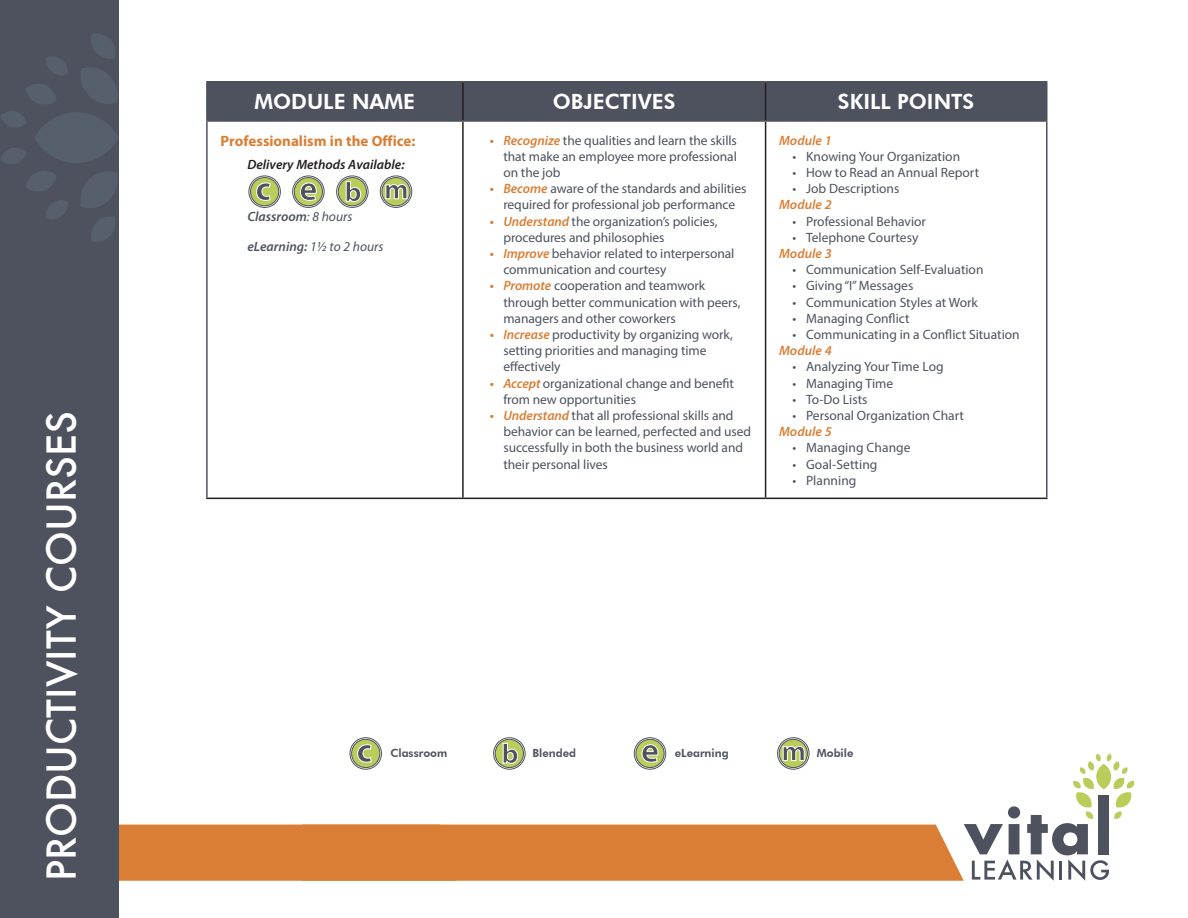
<style>
.page{position:relative;width:1188px;height:918px;background:#fff}
.page>*{position:absolute;margin:0;border:0;box-sizing:border-box;transform-origin:0 0}
.t1{font:500 39px "Futura";color:#fff}
.t2{font:800 21px "Futura BT";color:#fff}
.list{font:700 15px "Myriad Pro";color:#d97e34}
.t3{font:13.5px/16.2px "Myriad Pro";letter-spacing:-.005em;color:#4d525e}
.list-2{font:italic 600 13.5px "Myriad Pro";color:#4d525e}
.Body{font:italic 600 13.5px "Myriad Pro";letter-spacing:.005em;color:#d97e34}
.list-3{font:italic 600 13.5px "Myriad Pro";color:#231f20}
.t4{font:800 11.25px "Futura BT";color:#4d525e}
.s1{font-weight:600;font-style:italic;color:#d97e34}
.s2{font-weight:400}
</style>
<div class="page">
<div style="left:208px;top:82px;width:838px;height:38px;background:#4d525e"></div>
<hr style="left:462px;top:82px;width:2px;height:38px;background:#231f20">
<hr style="left:765px;top:82px;width:1px;height:38px;background:#231f20">
<hr style="left:462px;top:122px;width:2px;height:376px;background:#231f20">
<hr style="left:765px;top:122px;width:1px;height:376px;background:#231f20">
<hr style="left:206px;top:498px;width:257px;height:1px;background:#231f20">
<hr style="left:463px;top:498px;width:303px;height:1px;background:#231f20">
<hr style="left:766px;top:498px;width:281px;height:1px;background:#231f20">
<hr style="left:206px;top:122px;width:2px;height:376px;background:#4d525e">
<hr style="left:1046px;top:122px;width:2px;height:376px;background:#4d525e">
<hr style="left:206px;top:81px;width:257px;height:1px;background:#4d525e">
<hr style="left:206px;top:82px;width:2px;height:38px;background:#4d525e">
<hr style="left:463px;top:81px;width:303px;height:1px;background:#4d525e">
<hr style="left:766px;top:81px;width:281px;height:1px;background:#4d525e">
<hr style="left:1046px;top:82px;width:2px;height:38px;background:#4d525e">
<hr style="left:206px;top:120px;width:257px;height:2px;background:#4d525e">
<hr style="left:463px;top:120px;width:303px;height:2px;background:#4d525e">
<hr style="left:766px;top:120px;width:281px;height:2px;background:#4d525e">
<div style="left:0;top:0;width:119px;height:918px;background:#4d525e"></div>
<div style="left:34px;top:112px;width:85px;height:51px;background:#565f6c;border-radius:50%"></div>
<svg style="left:81px;top:172px;width:36px;height:70px"></svg>
<svg style="left:1px;top:147px;width:56px;height:44px"></svg>
<svg style="left:46px;top:200px;width:22px;height:19px"></svg>
<svg style="left:81px;top:34px;width:36px;height:70px"></svg>
<svg style="left:1px;top:84px;width:56px;height:45px"></svg>
<svg style="left:46px;top:56px;width:22px;height:19px"></svg>
<svg style="left:350px;top:738px;width:31px;height:31px"></svg>
<div style="left:350px;top:737px;width:32px;height:33px;border:1px solid #4d525e;border-radius:50%"></div>
<svg style="left:352px;top:739px;width:28px;height:29px"></svg>
<div style="left:351px;top:739px;width:29px;height:29px;border:1px solid #4d525e;border-radius:50%"></div>
<svg style="left:634px;top:738px;width:32px;height:31px"></svg>
<div style="left:634px;top:737px;width:32px;height:33px;border:1px solid #4d525e;border-radius:50%"></div>
<svg style="left:636px;top:739px;width:28px;height:29px"></svg>
<div style="left:636px;top:739px;width:28px;height:29px;border:1px solid #4d525e;border-radius:50%"></div>
<svg style="left:494px;top:738px;width:31px;height:31px"></svg>
<div style="left:493px;top:737px;width:33px;height:33px;border:1px solid #4d525e;border-radius:50%"></div>
<svg style="left:495px;top:739px;width:28px;height:29px"></svg>
<div style="left:495px;top:739px;width:29px;height:29px;border:1px solid #4d525e;border-radius:50%"></div>
<svg style="left:778px;top:738px;width:31px;height:31px"></svg>
<div style="left:777px;top:737px;width:33px;height:33px;border:1px solid #4d525e;border-radius:50%"></div>
<svg style="left:779px;top:739px;width:28px;height:29px"></svg>
<div style="left:779px;top:739px;width:29px;height:29px;border:1px solid #4d525e;border-radius:50%"></div>
<svg style="left:119px;top:743px;width:1016px;height:138px"></svg>
<svg style="left:249px;top:176px;width:31px;height:31px"></svg>
<div style="left:248px;top:175px;width:33px;height:33px;border:1px solid #4d525e;border-radius:50%"></div>
<div style="left:251px;top:178px;width:28px;height:28px;background:#bacc59;border-radius:50%"></div>
<div style="left:250px;top:177px;width:29px;height:29px;border:1px solid #4d525e;border-radius:50%"></div>
<svg style="left:256px;top:183px;width:14px;height:18px"></svg>
<svg style="left:293px;top:176px;width:31px;height:31px"></svg>
<div style="left:292px;top:175px;width:33px;height:33px;border:1px solid #4d525e;border-radius:50%"></div>
<svg style="left:294px;top:178px;width:29px;height:28px"></svg>
<div style="left:294px;top:177px;width:29px;height:29px;border:1px solid #4d525e;border-radius:50%"></div>
<svg style="left:300px;top:183px;width:17px;height:18px"></svg>
<svg style="left:337px;top:176px;width:31px;height:31px"></svg>
<div style="left:336px;top:175px;width:33px;height:33px;border:1px solid #4d525e;border-radius:50%"></div>
<svg style="left:338px;top:178px;width:28px;height:28px"></svg>
<div style="left:338px;top:177px;width:29px;height:29px;border:1px solid #4d525e;border-radius:50%"></div>
<svg style="left:346px;top:181px;width:15px;height:21px"></svg>
<svg style="left:380px;top:176px;width:32px;height:31px"></svg>
<div style="left:380px;top:175px;width:32px;height:33px;border:1px solid #4d525e;border-radius:50%"></div>
<svg style="left:382px;top:178px;width:28px;height:28px"></svg>
<div style="left:382px;top:177px;width:28px;height:29px;border:1px solid #4d525e;border-radius:50%"></div>
<svg style="left:386px;top:184px;width:21px;height:15px"></svg>
<p class="t1" style="left:34px;top:881px;width:471px;rotate:-90deg">PRODUCTIVITY COURSES</p>
<p class="t2" style="left:255px;top:89px;width:162px">MODULE NAME</p>
<p class="t2" style="left:553px;top:89px;width:124px">OBJECTIVES</p>
<p class="t2" style="left:838px;top:89px;width:138px">SKILL POINTS</p>
<p class="list" style="left:220px;top:131px;width:197px">Professionalism in the Office:</p>
<p class="list-3" style="left:247px;top:156px;width:159px">Delivery Methods Available:</p>
<p class="t3" style="left:503px;top:132px;width:235px;text-align:justify;text-indent:-14px"><span class="s1">• Recognize</span> the qualities and learn the skills that make an employee more professional on the job</p>
<p class="t3" style="left:490px;top:180px;width:258px;text-align:center"><span class="s1">• Become</span> aware of the standards and abilities required for professional job performance</p>
<p class="t3" style="left:503px;top:213px;width:216px;text-indent:-14px"><span class="s1">• Understand</span> the organization’s policies, procedures and philosophies</p>
<p class="t3" style="left:503px;top:245px;width:233px;text-indent:-14px"><span class="s1">• Improve</span> behavior related to interpersonal communication and courtesy</p>
<p class="t3" style="left:503px;top:278px;width:239px;text-indent:-14px"><span class="s1">• Promote</span> cooperation and teamwork through better communication with peers, managers and other coworkers</p>
<p class="t3" style="left:503px;top:326px;width:231px;text-indent:-14px"><span class="s1">• Increase</span> productivity by organizing work, setting priorities and managing time effectively</p>
<p class="t3" style="left:503px;top:375px;width:232px;text-indent:-14px"><span class="s1">• Accept</span> organizational change and benefit from new opportunities</p>
<p class="t3" style="left:503px;top:407px;width:249px;text-indent:-14px"><span class="s1">• Understand</span> that all professional skills and behavior can be learned, perfected and used successfully in both the business world and their personal lives</p>
<p class="Body" style="left:779px;top:132px;width:54px">Module 1</p>
<p class="t3" style="left:793px;top:148px;width:169px">• Knowing Your Organization</p>
<p class="t3" style="left:793px;top:164px;width:188px">• How to Read an Annual Report</p>
<p class="t3" style="left:793px;top:180px;width:108px">• Job Descriptions</p>
<p class="Body" style="left:779px;top:196px;width:54px">Module 2</p>
<p class="t3" style="left:793px;top:213px;width:135px">• Professional Behavior</p>
<p class="t3" style="left:793px;top:229px;width:127px">• Telephone Courtesy</p>
<p class="Body" style="left:779px;top:245px;width:54px">Module 3</p>
<p class="t3" style="left:793px;top:261px;width:192px">• Communication Self-Evaluation</p>
<p class="t3" style="left:793px;top:278px;width:122px">• Giving “I” Messages</p>
<p class="t3" style="left:793px;top:294px;width:187px">• Communication Styles at Work</p>
<p class="t3" style="left:793px;top:310px;width:118px">• Managing Conflict</p>
<p class="t3" style="left:793px;top:326px;width:229px">• Communicating in a Conflict Situation</p>
<p class="Body" style="left:779px;top:342px;width:54px">Module 4</p>
<p class="t3" style="left:793px;top:359px;width:153px">• Analyzing Your Time Log</p>
<p class="t3" style="left:793px;top:375px;width:102px">• Managing Time</p>
<p class="t3" style="left:793px;top:391px;width:77px">• To-Do Lists</p>
<p class="t3" style="left:793px;top:407px;width:173px">• Personal Organization Chart</p>
<p class="Body" style="left:779px;top:423px;width:54px">Module 5</p>
<p class="t3" style="left:793px;top:440px;width:120px">• Managing Change</p>
<p class="t3" style="left:793px;top:456px;width:86px">• Goal-Setting</p>
<p class="t3" style="left:793px;top:472px;width:65px">• Planning</p>
<p class="list-2" style="left:247px;top:208px;width:107px">Classroom<span class="s2">: 8 hours</span></p>
<p class="list-2" style="left:247px;top:238px;width:138px">eLearning: <span class="s2">1½ to 2 hours</span></p>
<p class="t4" style="left:390px;top:747px;width:58px">Classroom</p>
<p class="t4" style="left:533px;top:747px;width:45px">Blended</p>
<p class="t4" style="left:675px;top:747px;width:55px">eLearning</p>
<p class="t4" style="left:817px;top:747px;width:38px">Mobile</p>
</div>
